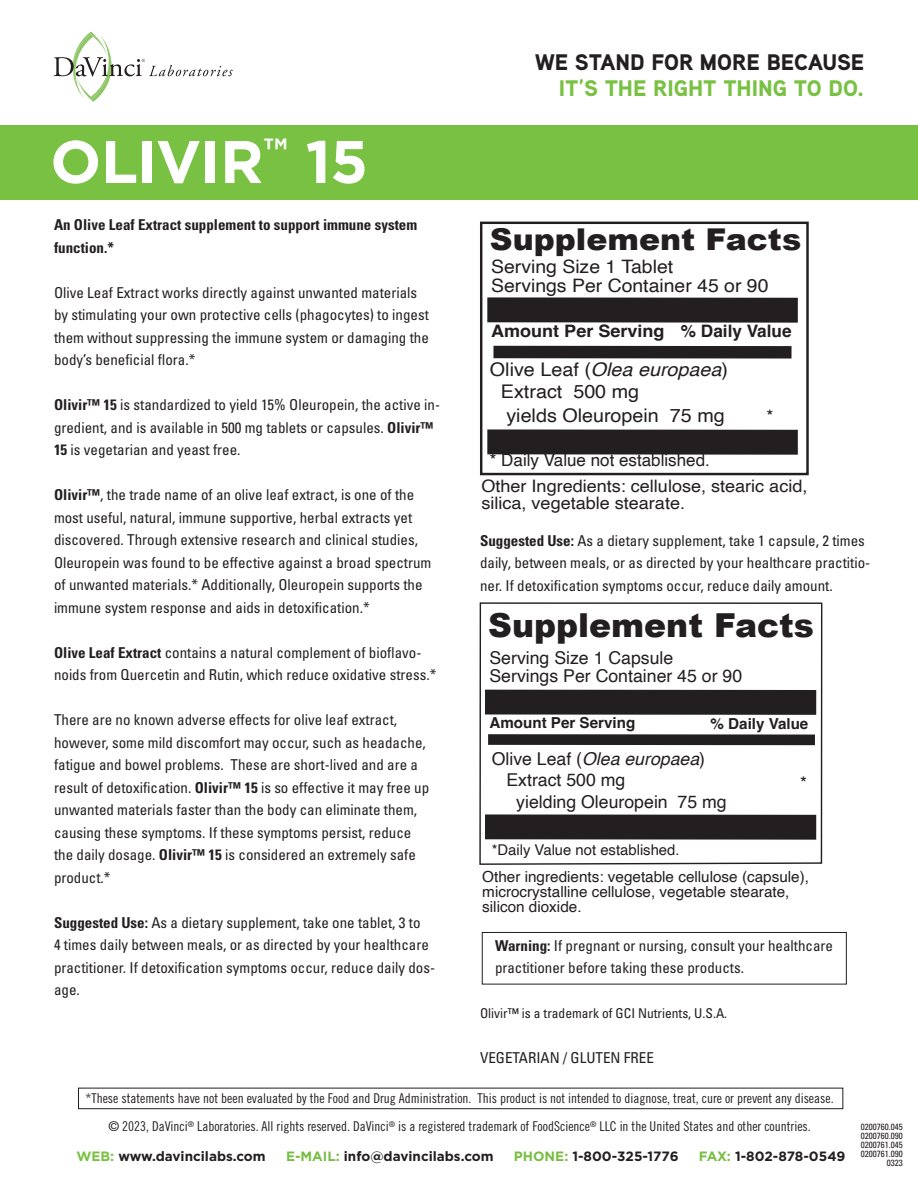
<style>
.page{position:relative;width:918px;height:1188px;background:#fff}
.page>*{position:absolute;margin:0;border:0;box-sizing:border-box;transform-origin:0 0}
.t1{font:700 60px "Gotham";letter-spacing:-.01em;color:#fff}
.t2{font:900 33px "Arial";color:#231f20}
.t3{font:900 30px "Arial";color:#231f20;scale:1.05 1}
.t4{font:900 22.5px "Aaux Next";color:#79c142}
.t5{font:900 22.5px "Aaux Next";color:#231f20}
.t6{font:18.75px/21.5px "Helvetica";color:#231f20;scale:1.05 1}
.t7{font:18.45px/18.5px "Helvetica";color:#231f20;scale:1.05 1}
.t8{font:17.7px/21.3px "Helvetica";color:#231f20}
.t9{font:17.25px/17px "Helvetica";color:#231f20;scale:1.05 1}
.t10{font:700 17.25px "Helvetica";color:#231f20;scale:1.05 1}
.t11{font:17.25px "Helvetica";color:#231f20}
.t12{font:15.3px/14.9px "Helvetica";color:#231f20}
.t13{font:700 15.15px "Helvetica";color:#231f20}
.t14{font:condensed 15px/22.5px "Univers";color:#231f20}
.t15{font:700 condensed 15px/22.5px "Univers";color:#231f20}
.t16{font:14.85px "Helvetica";color:#231f20}
.t17{font:13.5px/28.3px "Trade Gothic Cond Eighteen";color:#231f20;text-align:center}
.t18{font:700 13.5px "Gotham";color:#231f20}
.t19{font:condensed 13.5px "Univers";color:#231f20}
.t20{font:condensed 9px/9px "Univers";color:#231f20;text-align:right}
.s1{font-weight:700}
.s2{font-style:italic}
.s3{color:#79c142}
.s4{color:#77bd42}
</style>
<div class="page">
<div style="left:0;top:125px;width:918px;height:75px;background:#79c142"></div>
<div style="left:78px;top:1088px;width:765px;height:21px;border:1px solid #231f20"></div>
<svg style="left:54px;top:32px;width:179px;height:70px"></svg>
<div style="left:500px;top:297px;width:285px;height:26px;background:#231f20"></div>
<div style="left:500px;top:429px;width:285px;height:26px;background:#231f20"></div>
<div style="left:500px;top:346px;width:285px;height:13px;background:#231f20"></div>
<div style="left:480px;top:222px;width:329px;height:253px;border:2px solid #231f20"></div>
<div style="left:482px;top:932px;width:365px;height:52px;border:1px solid #231f20"></div>
<svg style="left:479px;top:602px;width:344px;height:263px"></svg>
<div style="left:497px;top:690px;width:307px;height:25px;background:#231f20"></div>
<div style="left:497px;top:814px;width:307px;height:26px;background:#231f20"></div>
<div style="left:493px;top:734px;width:317px;height:11px;background:#231f20"></div>
<h1 class="t1" style="left:50px;top:122px;width:319px">OLIVIR<sup>™</sup> 15</h1>
<p class="t15" style="left:54px;top:213px;width:365px">An Olive Leaf Extract supplement to support immune system function.*</p>
<p class="t14" style="left:54px;top:281px;width:376px">Olive Leaf Extract works directly against unwanted materials by stimulating your own protective cells (phagocytes) to ingest them without suppressing the immune system or damaging the body’s beneficial flora.*</p>
<p class="t14" style="left:54px;top:393px;width:388px"><span class="s1">Olivir™ 15</span> is standardized to yield 15% Oleuropein, the active in&shy;gredient, and is available in 500 mg tablets or capsules. <span class="s1">Olivir™<br>15</span> is vegetarian and yeast free.</p>
<p class="t14" style="left:54px;top:483px;width:379px"><span class="s1">Olivir™</span>, the trade name of an olive leaf extract, is one of the most useful, natural, immune supportive, herbal extracts yet discovered. Through extensive research and clinical studies, Oleuropein was found to be effective against a broad spectrum of unwanted materials.* Additionally, Oleuropein supports the immune system response and aids in detoxification.*</p>
<p class="t14" style="left:54px;top:641px;width:384px"><span class="s1">Olive Leaf Extract</span> contains a natural complement of bioflavo&shy;noids from Quercetin and Rutin, which reduce oxidative stress.*</p>
<p class="t14" style="left:54px;top:708px;width:377px">There are no known adverse effects for olive leaf extract, however, some mild discomfort may occur, such as headache, fatigue and bowel problems. These are short-lived and are a result of detoxification. <span class="s1">Olivir™ 15</span> is so effective it may free up unwanted materials faster than the body can eliminate them, causing these symptoms. If these symptoms persist, reduce the daily dosage. <span class="s1">Olivir™ 15</span> is considered an extremely safe product.*</p>
<p class="t14" style="left:54px;top:911px;width:383px"><span class="s1">Suggested Use:</span> As a dietary supplement, take one tablet, 3 to<br>4 times daily between meals, or as directed by your healthcare practitioner. If detoxification symptoms occur, reduce daily dos&shy;age.</p>
<h3 class="t5" style="left:535px;top:46px;width:331px">WE STAND FOR MORE BECAUSE</h3>
<h3 class="t4" style="left:559px;top:72px;width:307px">IT’S THE RIGHT THING TO DO.</h3>
<h3 class="t3" style="left:490px;top:217px;width:298px">Supplement Facts</h3>
<p class="t7" style="left:491px;top:258px;width:266px">Serving Size 1 Tablet<br>Servings Per Container 45 or 90</p>
<p class="t10" style="left:491px;top:320px;width:288px">Amount Per Serving % Daily Value</p>
<p class="t6" style="left:501px;top:359px;width:218px;text-indent:-11px">Olive Leaf (<span class="s2">Olea europaea</span>)<br>Extract 500 mg</p>
<p class="t6" style="left:506px;top:405px;width:209px">yields Oleuropein 75 mg</p>
<p class="t9" style="left:766px;top:408px;width:8px">*</p>
<p class="t11" style="left:490px;top:447px;width:221px">* Daily Value not established.</p>
<p class="t9" style="left:482px;top:478px;width:312px">Other Ingredients: cellulose, stearic acid, silica, vegetable stearate.</p>
<p class="t14" style="left:480px;top:529px;width:392px"><span class="s1">Suggested Use:</span> As a dietary supplement, take 1 capsule, 2 times daily, between meals, or as directed by your healthcare practitio&shy;ner. If detoxification symptoms occur, reduce daily amount.</p>
<h2 class="t2" style="left:488px;top:601px;width:327px">Supplement Facts</h2>
<p class="t8" style="left:489px;top:650px;width:254px;line-height:17.7px">Serving Size 1 Capsule<br>Servings Per Container 45 or 90</p>
<p class="t13" style="left:489px;top:713px;width:147px">Amount Per Serving</p>
<p class="t13" style="left:711px;top:715px;width:99px">% Daily Value</p>
<p class="t8" style="left:506px;top:748px;width:200px;text-indent:-15px">Olive Leaf (<span class="s2">Olea europaea</span>)<br>Extract 500 mg</p>
<p class="t8" style="left:516px;top:791px;width:212px">yielding Oleuropein 75 mg</p>
<p class="t16" style="left:492px;top:838px;width:189px">*Daily Value not established.</p>
<p class="t8" style="left:800px;top:773px;width:8px">*</p>
<p class="t12" style="left:482px;top:870px;width:328px">Other ingredients: vegetable cellulose (capsule), microcrystalline cellulose, vegetable stearate, silicon dioxide.</p>
<p class="t14" style="left:495px;top:934px;width:339px"><span class="s1">Warning:</span> If pregnant or nursing, consult your healthcare practitioner before taking these products.</p>
<p class="t19" style="left:480px;top:1005px;width:249px">Olivir™ is a trademark of GCI Nutrients, U.S.A.</p>
<p class="t14" style="left:480px;top:1046px;width:175px">VEGETARIAN / GLUTEN FREE</p>
<p class="t17" style="left:86px;top:1084px;width:750px">*These statements have not been evaluated by the Food and Drug Administration. This product is not intended to diagnose, treat, cure or prevent any disease. © 2023, DaVinci<sup>®</sup> Laboratories. All rights reserved. DaVinci<sup>®</sup> is a registered trademark of FoodScience<sup>®</sup> LLC in the United States and other countries.</p>
<p class="t18" style="left:76px;top:1147px;width:191px"><span class="s3">WEB:</span> www.davincilabs.com</p>
<p class="t18" style="left:286px;top:1147px;width:209px"><span class="s4">E-MAIL:</span> info@davincilabs.com</p>
<p class="t18" style="left:514px;top:1147px;width:166px"><span class="s4">PHONE:</span> 1-800-325-1776</p>
<p class="t18" style="left:699px;top:1147px;width:148px"><span class="s4">FAX:</span> 1-802-878-0549</p>
<p class="t20" style="left:861px;top:1122px;width:43px">0200760.045<br>0200760.090<br>0200761.045<br>0200761.090<br>0323</p>
</div>
